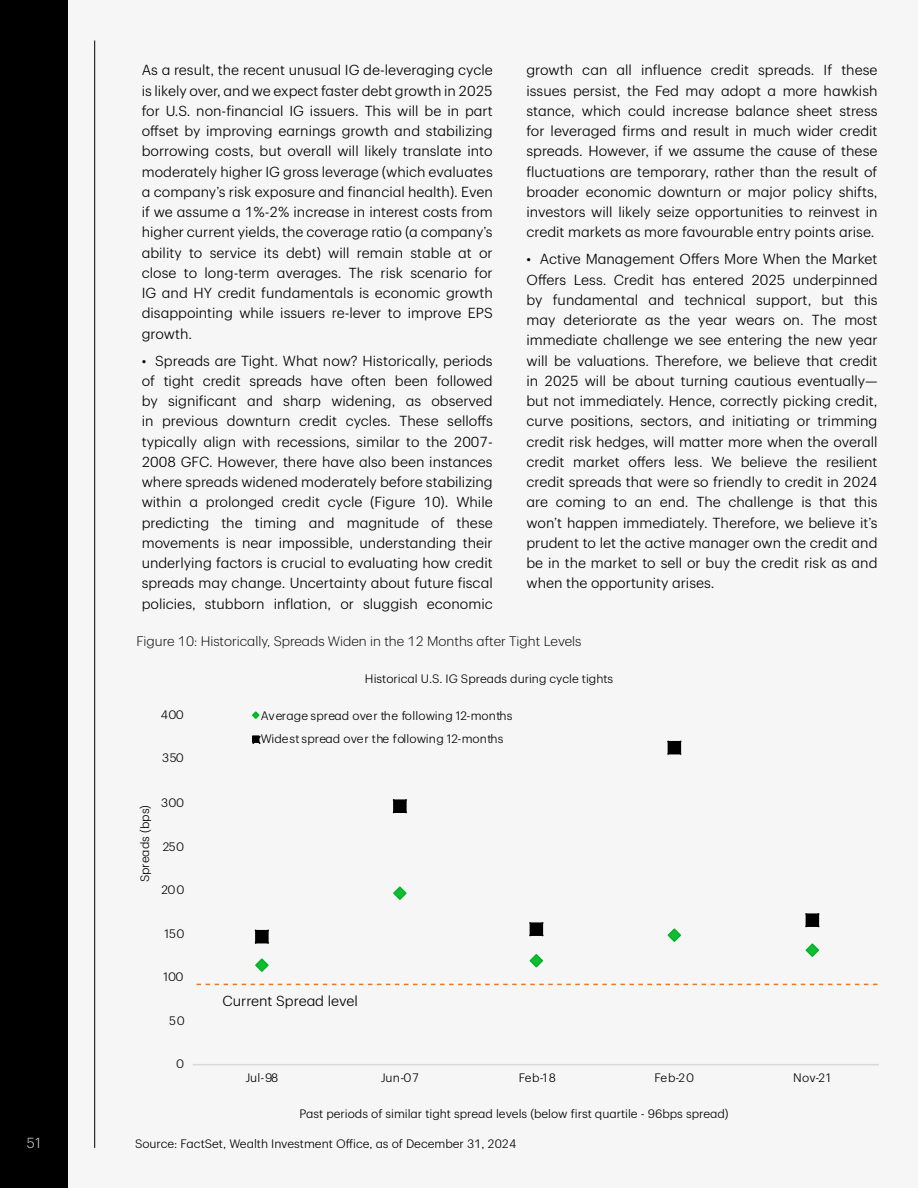
<style>
.page{position:relative;width:918px;height:1188px;background:#f6f6f6}
.page>*{position:absolute;margin:0;border:0;box-sizing:border-box;transform-origin:0 0}
.t1{font:300 14.25px/20.2px "TD Graphik";color:#000;text-align:justify}
.t2{font:300 14.25px "TD Graphik";color:#e6e7e8}
.t3{font:300 13.5px "TD Graphik";color:#000}
.t4{font:300 12px/22.5px "TD Graphik";color:#000}
</style>
<div class="page">
<div style="left:0;top:0;width:68px;height:1188px;background:#000"></div>
<hr style="left:94px;top:40px;width:1px;height:1108px;background:#000">
<hr style="left:193px;top:1064px;width:686px;height:1px;background:#d9d9d9">
<svg style="left:255px;top:958px;width:14px;height:14px"></svg>
<svg style="left:393px;top:886px;width:14px;height:14px"></svg>
<svg style="left:529px;top:954px;width:14px;height:14px"></svg>
<svg style="left:667px;top:928px;width:14px;height:14px"></svg>
<svg style="left:805px;top:943px;width:14px;height:14px"></svg>
<svg style="left:254px;top:929px;width:15px;height:15px"></svg>
<svg style="left:392px;top:799px;width:15px;height:15px"></svg>
<svg style="left:529px;top:922px;width:15px;height:15px"></svg>
<svg style="left:667px;top:740px;width:15px;height:15px"></svg>
<svg style="left:805px;top:913px;width:15px;height:15px"></svg>
<svg style="left:252px;top:711px;width:8px;height:8px"></svg>
<svg style="left:252px;top:735px;width:9px;height:9px"></svg>
<svg style="left:197px;top:984px;width:680px;height:1px"></svg>
<p class="t1" style="left:142px;top:59px;width:353px">As a result, the recent unusual IG de-leveraging cycle is likely over, and we expect faster debt growth in 2025 for U.S. non-financial IG issuers. This will be in part offset by improving earnings growth and stabilizing borrowing costs, but overall will likely translate into moderately higher IG gross leverage (which evaluates a company’s risk exposure and financial health). Even if we assume a 1%-2% increase in interest costs from higher current yields, the coverage ratio (a company’s ability to service its debt) will remain stable at or close to long-term averages. The risk scenario for IG and HY credit fundamentals is economic growth disappointing while issuers re-lever to improve EPS growth.</p>
<p class="t1" style="left:142px;top:349px;width:353px">• Spreads are Tight. What now? Historically, periods of tight credit spreads have often been followed by significant and sharp widening, as observed in previous downturn credit cycles. These selloffs typically align with recessions, similar to the 2007- 2008 GFC. However, there have also been instances where spreads widened moderately before stabilizing within a prolonged credit cycle (Figure 10). While predicting the timing and magnitude of these movements is near impossible, understanding their underlying factors is crucial to evaluating how credit spreads may change. Uncertainty about future fiscal policies, stubborn inflation, or sluggish economic</p>
<p class="t1" style="left:526px;top:59px;width:353px">growth can all influence credit spreads. If these issues persist, the Fed may adopt a more hawkish stance, which could increase balance sheet stress for leveraged firms and result in much wider credit spreads. However, if we assume the cause of these fluctuations are temporary, rather than the result of broader economic downturn or major policy shifts, investors will likely seize opportunities to reinvest in credit markets as more favourable entry points arise.</p>
<p class="t1" style="left:526px;top:248px;width:353px">• Active Management Offers More When the Market Offers Less. Credit has entered 2025 underpinned by fundamental and technical support, but this may deteriorate as the year wears on. The most immediate challenge we see entering the new year will be valuations. Therefore, we believe that credit in 2025 will be about turning cautious eventually— but not immediately. Hence, correctly picking credit, curve positions, sectors, and initiating or trimming credit risk hedges, will matter more when the overall credit market offers less. We believe the resilient credit spreads that were so friendly to credit in 2024 are coming to an end. The challenge is that this won’t happen immediately. Therefore, we believe it’s prudent to let the active manager own the credit and be in the market to sell or buy the credit risk as and when the opportunity arises.</p>
<p class="t3" style="left:136px;top:631px;width:447px">Figure 10: Historically, Spreads Widen in the 12 Months after Tight Levels</p>
<p class="t4" style="left:161px;top:702px;width:25px">400</p>
<p class="t4" style="left:162px;top:746px;width:23px">350</p>
<p class="t4" style="left:132px;top:882px;width:79px;rotate:-90deg">Spreads (bps)</p>
<p class="t4" style="left:161px;top:791px;width:25px">300</p>
<p class="t4" style="left:163px;top:834px;width:23px">250</p>
<p class="t4" style="left:162px;top:878px;width:25px">200</p>
<p class="t4" style="left:165px;top:921px;width:22px">150</p>
<p class="t4" style="left:164px;top:965px;width:22px">100</p>
<p class="t4" style="left:169px;top:1008px;width:17px">50</p>
<p class="t4" style="left:176px;top:1052px;width:10px">0</p>
<p class="t4" style="left:365px;top:666px;width:250px">Historical U.S. IG Spreads during cycle tights</p>
<p class="t4" style="left:261px;top:704px;width:253px">Average spread over the following 12-months<br>Widest spread over the following 12-months</p>
<p class="t1" style="left:222px;top:990px;width:137px">Current Spread level</p>
<p class="t4" style="left:246px;top:1065px;width:34px">Jul-98</p>
<p class="t4" style="left:381px;top:1065px;width:39px">Jun-07</p>
<p class="t4" style="left:519px;top:1065px;width:39px">Feb-18</p>
<p class="t4" style="left:655px;top:1065px;width:41px">Feb-20</p>
<p class="t4" style="left:793px;top:1065px;width:39px">Nov-21</p>
<p class="t4" style="left:299px;top:1101px;width:431px">Past periods of similar tight spread levels (below first quartile - 96bps spread)</p>
<p class="t2" style="left:27px;top:1132px;width:15px">51</p>
<p class="t4" style="left:135px;top:1131px;width:383px">Source: FactSet, Wealth Investment Office, as of December 31, 2024</p>
</div>
